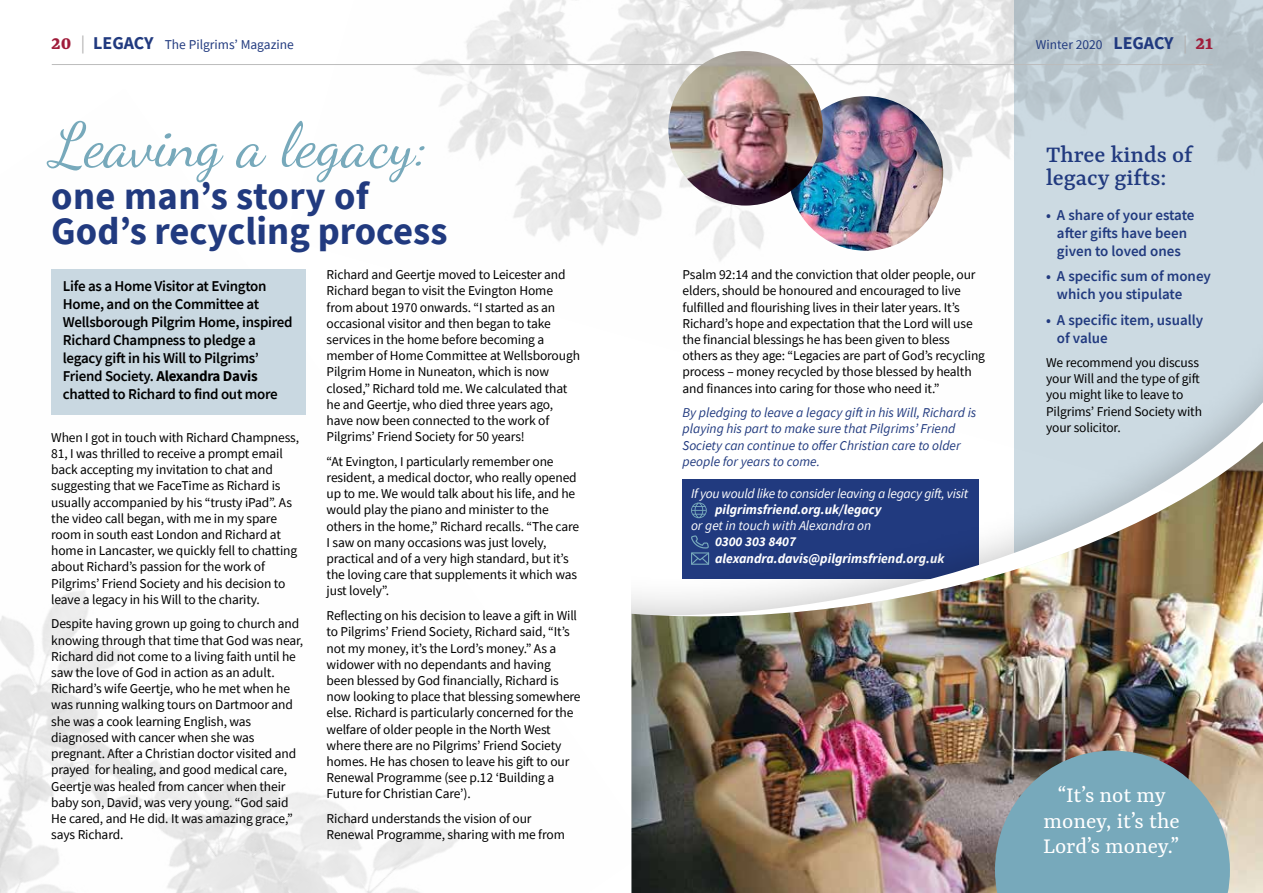
<style>
.page{position:relative;width:1263px;height:893px;background:#fff}
.page>*{position:absolute;margin:0;border:0;box-sizing:border-box;transform-origin:0 0}
.t1{font:61.65px "Dancing Script";letter-spacing:-.01em;color:#77a9bb}
.t2{font:700 38.7px/35px "Source Sans Pro";color:#213a7f}
.t3{font:500 25.5px/22.5px "Yrsa";color:#213a7f}
.t4{font:24px/25.5px "Yrsa";color:#fff;text-align:center}
.t5{font:600 15px/18px "Source Sans Pro";letter-spacing:-.02em;color:#000}
.t6{font:600 15px/18px "Source Sans Pro";color:#213a7f}
.t7{font:13.5px/16.2px "Source Sans Pro";letter-spacing:-.01em;color:#000}
.t8{font:italic 13.5px/16.2px "Source Sans Pro";color:#213a7f}
.t9{font:italic 700 13.5px/16.2px "Source Sans Pro";color:#fff}
.t10{font:italic 13.5px "Source Sans Pro";letter-spacing:-.02em;color:#fff}
.t11{font:13.5px "Source Sans Pro";color:#213a7f}
.t12{font:italic 13.5px "Source Sans Pro";color:#fff}
.s1{font-family:"Yrsa";font-weight:700;font-size:21px;color:#a01d3b}
.s2{font-size:18px;color:#b3b2b2}
.s3{font-weight:700;font-size:18px}
.s4{font-weight:700}
</style>
<div class="page">
<img style="left:652px;top:509px;width:611px;height:384px">
<img style="left:415px;top:0;width:848px;height:509px">
<img style="left:0;top:89px;width:652px;height:804px">
<div style="left:51px;top:269px;width:254px;height:146px;background:#c9d8e1"></div>
<svg style="left:995px;top:750px;width:235px;height:143px;background:#7ba0ac"></svg>
<hr style="left:52px;top:64px;width:1161px;height:1px;background:#bcbcbc">
<img style="left:789px;top:96px;width:154px;height:155px;border-radius:77px">
<img style="left:668px;top:51px;width:155px;height:155px;border-radius:77px">
<p class="t11" style="left:51px;top:36px;width:244px"><span class="s1">20</span> <span class="s2">|</span> <span class="s3">LEGACY</span> The Pilgrims’ Magazine</p>
<p class="t11" style="left:1036px;top:36px;width:178px">Winter 2020 <span class="s3">LEGACY</span> <span class="s2">|</span> <span class="s1">21</span></p>
<h1 class="t1" style="left:51px;top:108px;width:379px">Leaving a legacy:</h1>
<h2 class="t2" style="left:51px;top:178px;width:398px">one man’s story of<br>God’s recycling process</h2>
<p class="t5" style="left:63px;top:277px;width:231px">Life as a Home Visitor at Evington Home, and on the Committee at Wellsborough Pilgrim Home, inspired Richard Champness to pledge a legacy gift in his Will to Pilgrims’ Friend Society. <span class="s4">Alexandra Davis </span>chatted to Richard to find out more</p>
<p class="t7" style="left:327px;top:266px;width:255px">Richard and Geertje moved to Leicester and Richard began to visit the Evington Home from about 1970 onwards. “I started as an occasional visitor and then began to take services in the home before becoming a member of Home Committee at Wellsborough Pilgrim Home in Nuneaton, which is now closed,” Richard told me. We calculated that he and Geertje, who died three years ago, have now been connected to the work of Pilgrims’ Friend Society for 50 years!</p>
<p class="t7" style="left:327px;top:453px;width:254px">“At Evington, I particularly remember one resident, a medical doctor, who really opened up to me. We would talk about his life, and he would play the piano and minister to the others in the home,” Richard recalls. “The care I saw on many occasions was just lovely, practical and of a very high standard, but it’s the loving care that supplements it which was just lovely”.</p>
<p class="t7" style="left:327px;top:607px;width:256px">Reflecting on his decision to leave a gift in Will to Pilgrims’ Friend Society, Richard said, “It’s not my money, it’s the Lord’s money.” As a widower with no dependants and having been blessed by God financially, Richard is now looking to place that blessing somewhere else. Richard is particularly concerned for the welfare of older people in the North West where there are no Pilgrims’ Friend Society homes. He has chosen to leave his gift to our Renewal Programme (see p.12 ‘Building a Future for Christian Care’).</p>
<p class="t7" style="left:327px;top:810px;width:240px">Richard understands the vision of our<br>Renewal Programme, sharing with me from</p>
<p class="t7" style="left:51px;top:429px;width:249px">When I got in touch with Richard Champness, 81, I was thrilled to receive a prompt email back accepting my invitation to chat and suggesting that we FaceTime as Richard is usually accompanied by his “trusty iPad”. As the video call began, with me in my spare room in south east London and Richard at home in Lancaster, we quickly fell to chatting about Richard’s passion for the work of Pilgrims’ Friend Society and his decision to leave a legacy in his Will to the charity.</p>
<p class="t7" style="left:51px;top:616px;width:253px">Despite having grown up going to church and knowing through that time that God was near, Richard did not come to a living faith until he saw the love of God in action as an adult.<br>Richard’s wife Geertje, who he met when he was running walking tours on Dartmoor and she was a cook learning English, was diagnosed with cancer when she was pregnant. After a Christian doctor visited and prayed for healing, and good medical care, Geertje was healed from cancer when their baby son, David, was very young. “God said He cared, and He did. It was amazing grace,” says Richard.</p>
<p class="t7" style="left:682px;top:266px;width:304px">Psalm 92:14 and the conviction that older people, our elders, should be honoured and encouraged to live fulfilled and flourishing lives in their later years. It’s Richard’s hope and expectation that the Lord will use the financial blessings he has been given to bless others as they age: “Legacies are part of God’s recycling process – money recycled by those blessed by health and finances into caring for those who need it.”</p>
<p class="t8" style="left:682px;top:404px;width:295px">By pledging to leave a legacy gift in his Will, Richard is playing his part to make sure that Pilgrims’ Friend Society can continue to offer Christian care to older people for years to come.</p>
<p class="t10" style="left:691px;top:485px;width:279px">If you would like to consider leaving a legacy gift, visit</p>
<p class="t9" style="left:715px;top:501px;width:168px">pilgrimsfriend.org.uk/legacy</p>
<p class="t12" style="left:691px;top:517px;width:182px">or get in touch with Alexandra on</p>
<p class="t9" style="left:715px;top:533px;width:231px">0300 303 8407 alexandra.davis@pilgrimsfriend.org.uk</p>
<h3 class="t3" style="left:1046px;top:143px;width:148px">Three kinds of legacy gifts:</h3>
<p class="t6" style="left:1046px;top:205px;width:150px;text-align:center">• A share of your estate after gifts have been given to loved ones</p>
<p class="t6" style="left:1057px;top:267px;width:156px;text-indent:-11px">• A specific sum of money which you stipulate</p>
<p class="t6" style="left:1057px;top:311px;width:148px;text-indent:-11px">• A specific item, usually of value</p>
<p class="t7" style="left:1046px;top:354px;width:157px">We recommend you discuss your Will and the type of gift you might like to leave to<br>Pilgrims’ Friend Society with your solicitor.</p>
<h3 class="t4" style="left:1043px;top:782px;width:138px">“It’s not my money, it’s the<br>Lord’s money.”</h3>
</div>
